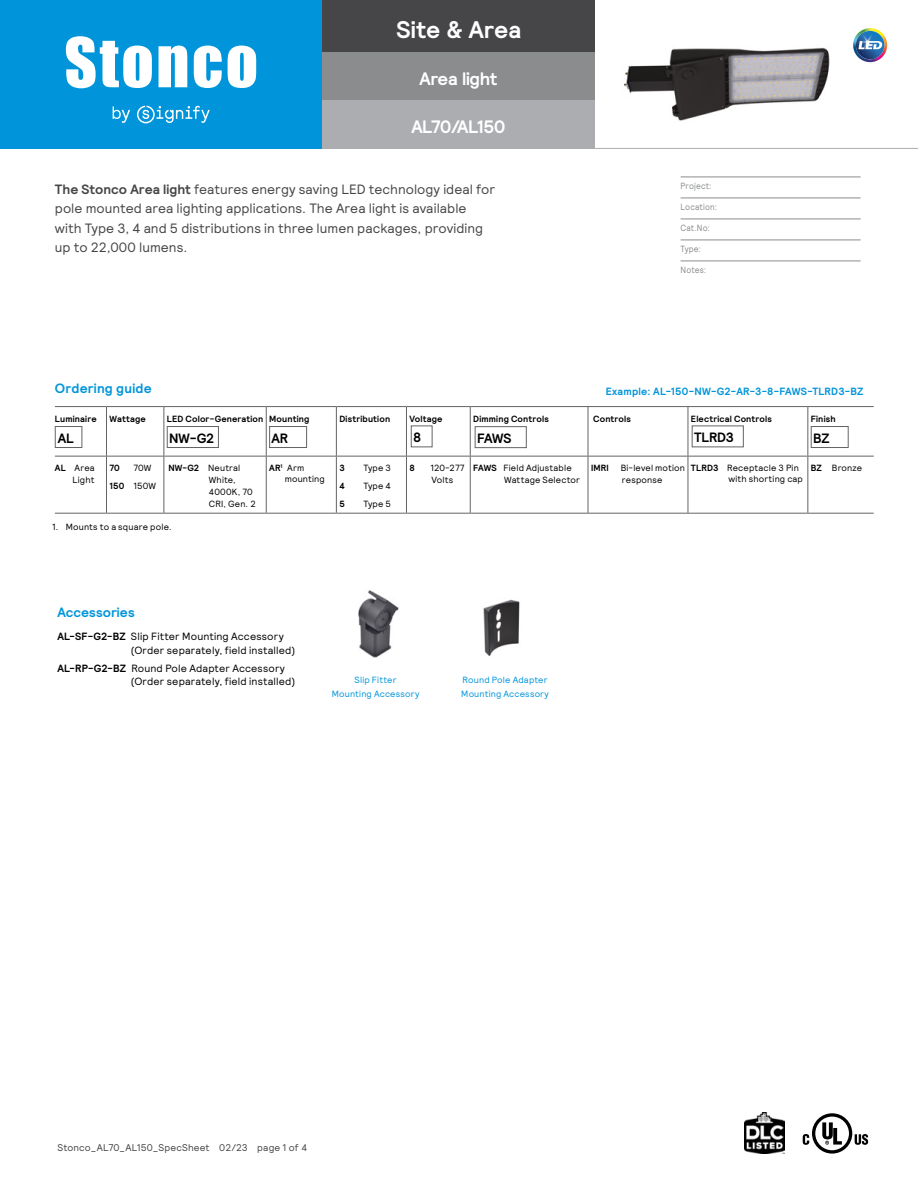
<style>
.page{position:relative;width:918px;height:1188px;background:#fff}
.page>*{position:absolute;margin:0;border:0;box-sizing:border-box;transform-origin:0 0}
.t1{font:700 24px "Signify Relative";color:#fff}
.t2{font:700 18px "Signify Relative";letter-spacing:-.02em;color:#fff}
.t3{font:13.5px/19.5px "Signify Relative";letter-spacing:.005em;color:#464547}
.t4{font:700 13.5px "Signify Relative";letter-spacing:.01em;color:#0095da}
.t5{font:700 13.5px "Signify Relative";letter-spacing:-.01em;color:#000}
.t6{font:10.5px/13.5px "Signify Relative";letter-spacing:.015em;color:#000}
.t7{font:700 10.5px "Signify Relative";letter-spacing:.02em;color:#0095da}
.t8{font:9.75px "Signify Relative";letter-spacing:.015em;color:#464547}
.t9{font:9px/12px "Signify Relative";letter-spacing:.02em;color:#000}
.t10{font:700 9px "Signify Relative";letter-spacing:.02em;color:#000}
.t11{font:9px/13.5px "Signify Relative";letter-spacing:.02em;color:#0095da;text-align:center}
.t12{font:9px "Signify Relative";letter-spacing:.02em;color:#8a8c8e;scale:.9 1}
.s1{font-weight:700}
</style>
<div class="page">
<div style="left:0;top:0;width:322px;height:149px;background:#0095da"></div>
<div style="left:322px;top:0;width:273px;height:52px;background:#464547"></div>
<div style="left:322px;top:52px;width:273px;height:49px;background:#8a8c8e"></div>
<div style="left:322px;top:101px;width:273px;height:48px;background:#abadb0"></div>
<svg style="left:66px;top:36px;width:190px;height:52px"></svg>
<svg style="left:113px;top:106px;width:97px;height:17px"></svg>
<svg style="left:852px;top:27px;width:36px;height:36px"></svg>
<svg style="left:853px;top:28px;width:33px;height:34px"></svg>
<hr style="left:595px;top:148px;width:323px;height:1px;background:#abadb0">
<img style="left:623px;top:47px;width:207px;height:74px">
<hr style="left:681px;top:177px;width:180px;height:1px;background:#8a8c8e">
<hr style="left:681px;top:198px;width:180px;height:1px;background:#8a8c8e">
<hr style="left:681px;top:219px;width:180px;height:1px;background:#8a8c8e">
<hr style="left:681px;top:240px;width:180px;height:1px;background:#8a8c8e">
<hr style="left:681px;top:261px;width:180px;height:1px;background:#8a8c8e">
<div style="left:812px;top:1113px;width:40px;height:41px;border:3px solid #000;border-radius:50%"></div>
<svg style="left:822px;top:1122px;width:20px;height:23px"></svg>
<svg style="left:803px;top:1134px;width:6px;height:11px"></svg>
<svg style="left:855px;top:1134px;width:13px;height:11px"></svg>
<img style="left:744px;top:1113px;width:41px;height:40px">
<hr style="left:55px;top:406px;width:51px;height:1px;background:#636466">
<hr style="left:106px;top:406px;width:58px;height:1px;background:#636466">
<hr style="left:106px;top:407px;width:1px;height:49px;background:#636466">
<hr style="left:164px;top:406px;width:102px;height:1px;background:#636466">
<hr style="left:164px;top:407px;width:1px;height:49px;background:#636466">
<hr style="left:266px;top:406px;width:70px;height:1px;background:#636466">
<hr style="left:266px;top:407px;width:1px;height:49px;background:#636466">
<hr style="left:336px;top:406px;width:70px;height:1px;background:#636466">
<hr style="left:336px;top:407px;width:1px;height:49px;background:#636466">
<hr style="left:406px;top:406px;width:64px;height:1px;background:#636466">
<hr style="left:406px;top:407px;width:1px;height:49px;background:#636466">
<hr style="left:470px;top:406px;width:118px;height:1px;background:#636466">
<hr style="left:470px;top:407px;width:1px;height:49px;background:#636466">
<hr style="left:588px;top:406px;width:100px;height:1px;background:#636466">
<hr style="left:588px;top:407px;width:1px;height:49px;background:#636466">
<hr style="left:688px;top:406px;width:120px;height:1px;background:#636466">
<hr style="left:688px;top:407px;width:1px;height:49px;background:#636466">
<hr style="left:808px;top:406px;width:66px;height:1px;background:#636466">
<hr style="left:807px;top:407px;width:1px;height:49px;background:#636466">
<hr style="left:55px;top:456px;width:51px;height:1px;background:#636466">
<hr style="left:106px;top:456px;width:58px;height:1px;background:#636466">
<hr style="left:106px;top:457px;width:1px;height:56px;background:#636466">
<hr style="left:164px;top:456px;width:102px;height:1px;background:#636466">
<hr style="left:164px;top:457px;width:1px;height:56px;background:#636466">
<hr style="left:266px;top:456px;width:70px;height:1px;background:#636466">
<hr style="left:266px;top:457px;width:1px;height:56px;background:#636466">
<hr style="left:336px;top:456px;width:70px;height:1px;background:#636466">
<hr style="left:336px;top:457px;width:1px;height:56px;background:#636466">
<hr style="left:406px;top:456px;width:64px;height:1px;background:#636466">
<hr style="left:406px;top:457px;width:1px;height:56px;background:#636466">
<hr style="left:470px;top:456px;width:118px;height:1px;background:#636466">
<hr style="left:470px;top:457px;width:1px;height:56px;background:#636466">
<hr style="left:588px;top:456px;width:100px;height:1px;background:#636466">
<hr style="left:588px;top:457px;width:1px;height:56px;background:#636466">
<hr style="left:688px;top:456px;width:120px;height:1px;background:#636466">
<hr style="left:688px;top:457px;width:1px;height:56px;background:#636466">
<hr style="left:808px;top:456px;width:66px;height:1px;background:#636466">
<hr style="left:807px;top:457px;width:1px;height:56px;background:#636466">
<hr style="left:55px;top:513px;width:51px;height:1px;background:#636466">
<hr style="left:106px;top:513px;width:58px;height:1px;background:#636466">
<hr style="left:164px;top:513px;width:102px;height:1px;background:#636466">
<hr style="left:266px;top:513px;width:70px;height:1px;background:#636466">
<hr style="left:336px;top:513px;width:70px;height:1px;background:#636466">
<hr style="left:406px;top:513px;width:64px;height:1px;background:#636466">
<hr style="left:470px;top:513px;width:118px;height:1px;background:#636466">
<hr style="left:588px;top:513px;width:100px;height:1px;background:#636466">
<hr style="left:688px;top:513px;width:120px;height:1px;background:#636466">
<hr style="left:808px;top:513px;width:66px;height:1px;background:#636466">
<div style="left:55px;top:426px;width:27px;height:22px;border:1px solid #636466"></div>
<div style="left:167px;top:426px;width:52px;height:22px;border:1px solid #636466"></div>
<div style="left:269px;top:426px;width:38px;height:22px;border:1px solid #636466"></div>
<div style="left:811px;top:426px;width:38px;height:22px;border:1px solid #636466"></div>
<div style="left:692px;top:426px;width:52px;height:21px;border:1px solid #636466"></div>
<div style="left:411px;top:426px;width:21px;height:21px;border:1px solid #636466"></div>
<div style="left:475px;top:426px;width:52px;height:22px;border:1px solid #636466"></div>
<img style="left:358px;top:590px;width:41px;height:68px">
<img style="left:483px;top:599px;width:37px;height:57px">
<h1 class="t1" style="left:396px;top:14px;width:126px">Site &amp; Area</h1>
<h2 class="t2" style="left:419px;top:67px;width:79px">Area light</h2>
<h2 class="t2" style="left:411px;top:115px;width:95px">AL70/AL150</h2>
<h3 class="t3" style="left:55px;top:179px;width:442px"><span class="s1">The Stonco Area light</span> features energy saving LED technology ideal for pole mounted area lighting applications. The Area light is available with Type 3, 4 and 5 distributions in three lumen packages, providing up to 22,000 lumens.</h3>
<p class="t12" style="left:681px;top:180px;width:36px">Project:</p>
<p class="t12" style="left:681px;top:201px;width:42px">Location:</p>
<p class="t12" style="left:681px;top:222px;width:34px">Cat.No:</p>
<p class="t12" style="left:681px;top:243px;width:24px">Type:</p>
<p class="t12" style="left:681px;top:264px;width:30px">Notes:</p>
<h3 class="t4" style="left:55px;top:380px;width:98px">Ordering guide</h3>
<p class="t10" style="left:55px;top:413px;width:43px">Luminaire</p>
<h3 class="t5" style="left:58px;top:429px;width:18px">AL</h3>
<p class="t10" style="left:110px;top:413px;width:38px">Wattage</p>
<p class="t10" style="left:167px;top:413px;width:98px">LED Color-Generation</p>
<h3 class="t5" style="left:169px;top:429px;width:47px">NW-G2</h3>
<p class="t10" style="left:269px;top:413px;width:42px">Mounting</p>
<h3 class="t5" style="left:272px;top:429px;width:18px">AR</h3>
<p class="t7" style="left:606px;top:384px;width:259px">Example: AL-150-NW-G2-AR-3-8-FAWS-TLRD3-BZ</p>
<p class="t10" style="left:339px;top:413px;width:52px">Distribution</p>
<p class="t10" style="left:409px;top:413px;width:35px">Voltage</p>
<p class="t10" style="left:473px;top:413px;width:77px">Dimming Controls</p>
<p class="t10" style="left:593px;top:413px;width:39px">Controls</p>
<p class="t10" style="left:691px;top:413px;width:83px">Electrical Controls</p>
<p class="t10" style="left:811px;top:413px;width:26px">Finish</p>
<h3 class="t5" style="left:813px;top:429px;width:18px">BZ</h3>
<h3 class="t5" style="left:413px;top:428px;width:10px">8</h3>
<h3 class="t5" style="left:477px;top:429px;width:36px">FAWS</h3>
<h3 class="t5" style="left:694px;top:428px;width:41px">TLRD3</h3>
<p class="t9" style="left:109px;top:459px;width:48px;line-height:18px;text-indent:24px">70W<br><span class="s1">150</span> 150W</p>
<p class="t9" style="left:209px;top:462px;width:48px;text-indent:-40px"><span class="s1">NW-G2</span> Neutral<br>White,<br>4000K, 70<br>CRI, Gen. 2</p>
<p class="t9" style="left:285px;top:462px;width:42px;line-height:10.5px;text-indent:-15px"><span class="s1">AR</span><sup>1</sup> Arm mounting</p>
<p class="t10" style="left:339px;top:462px;width:7px">3</p>
<p class="t9" style="left:363px;top:462px;width:29px">Type 3</p>
<p class="t9" style="left:55px;top:462px;width:41px;text-align:right"><span class="s1">AL</span> Area<br>Light</p>
<p class="t10" style="left:109px;top:462px;width:12px">70</p>
<p class="t10" style="left:339px;top:480px;width:7px">4</p>
<p class="t9" style="left:363px;top:480px;width:29px">Type 4</p>
<p class="t10" style="left:339px;top:498px;width:7px">5</p>
<p class="t9" style="left:363px;top:498px;width:29px">Type 5</p>
<p class="t9" style="left:52px;top:520px;width:121px">1. Mounts to a square pole.</p>
<p class="t10" style="left:409px;top:462px;width:7px">8</p>
<p class="t9" style="left:430px;top:462px;width:36px">120-277<br>Volts</p>
<p class="t9" style="left:504px;top:462px;width:77px;text-indent:-31px"><span class="s1">FAWS</span> Field Adjustable<br>Wattage Selector</p>
<p class="t10" style="left:591px;top:462px;width:19px">IMRI</p>
<p class="t9" style="left:621px;top:462px;width:66px">Bi-level motion response</p>
<p class="t9" style="left:728px;top:462px;width:76px;line-height:10.5px;text-indent:-37px"><span class="s1">TLRD3</span> Receptacle 3 Pin with shorting cap</p>
<p class="t9" style="left:811px;top:462px;width:53px"><span class="s1">BZ</span> Bronze</p>
<h3 class="t4" style="left:57px;top:603px;width:79px">Accessories</h3>
<p class="t6" style="left:131px;top:630px;width:166px;text-indent:-74px"><span class="s1">AL-SF-G2-BZ</span> Slip Fitter Mounting Accessory (Order separately, field installed)</p>
<p class="t6" style="left:131px;top:661px;width:166px;text-indent:-74px"><span class="s1">AL-RP-G2-BZ</span> Round Pole Adapter Accessory (Order separately, field installed)</p>
<p class="t11" style="left:332px;top:673px;width:89px">Slip Fitter<br>Mounting Accessory</p>
<p class="t11" style="left:461px;top:673px;width:89px;text-align:left">Round Pole Adapter<br>Mounting Accessory</p>
<p class="t8" style="left:57px;top:1141px;width:251px">Stonco_AL70_AL150_SpecSheet 02/23 page 1 of 4</p>
</div>
